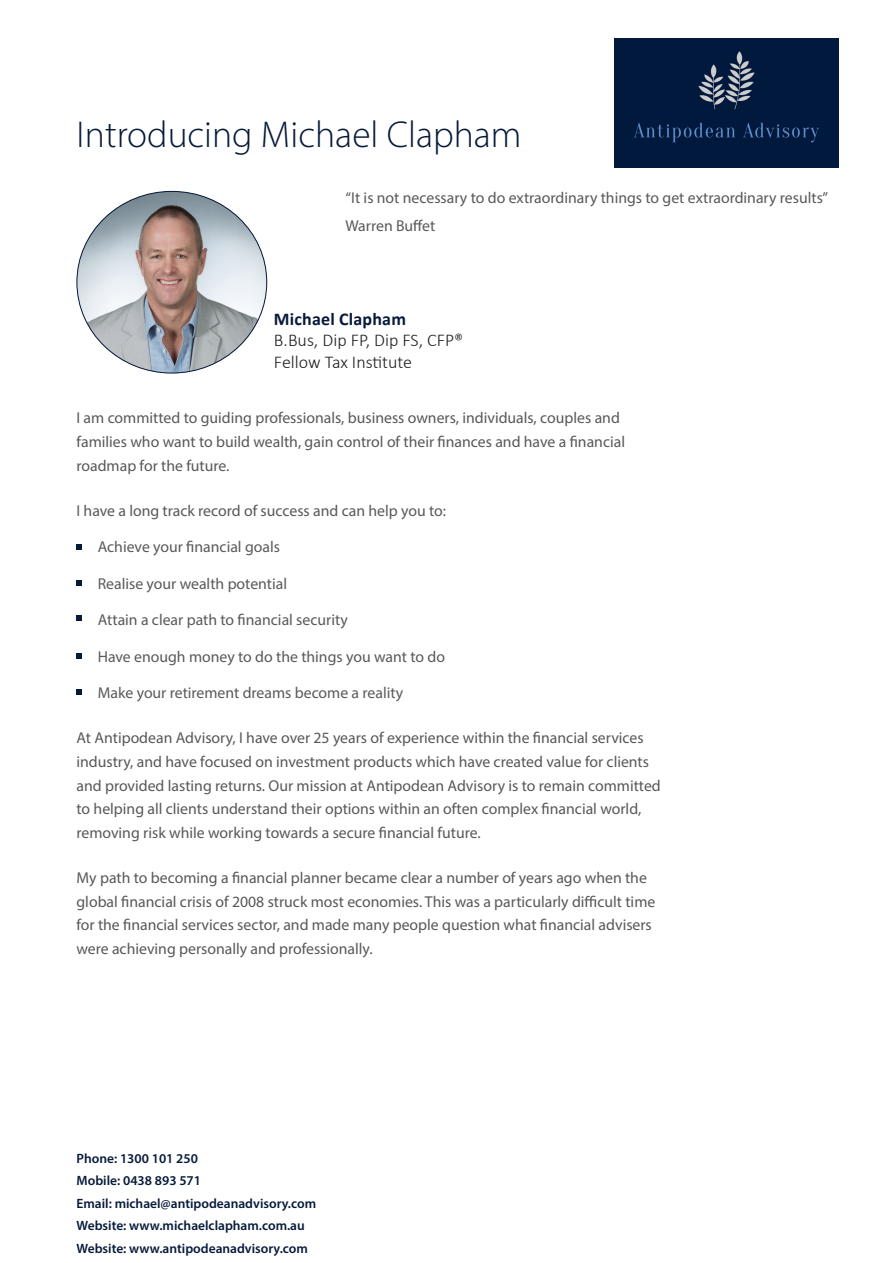
<style>
.page{position:relative;width:893px;height:1263px;background:#fff}
.page>*{position:absolute;margin:0;border:0;box-sizing:border-box;transform-origin:0 0}
.t1{font:300 37.5px "Myriad Pro";color:#071a3a}
.t2{font:300 18px "Calibri";color:#231f20}
.t3{font:700 18px "Calibri";letter-spacing:.01em;color:#071a3a}
.t4{font:15.75px/23.7px "Myriad Pro";color:#57585a}
.t5{font:15.75px "Myriad Pro";color:#58595b}
.t6{font:600 13.5px "Myriad Pro";color:#071a3a}
</style>
<div class="page">
<svg style="left:76px;top:544px;width:6px;height:5px"></svg>
<svg style="left:76px;top:580px;width:6px;height:6px"></svg>
<svg style="left:76px;top:616px;width:6px;height:5px"></svg>
<svg style="left:76px;top:653px;width:6px;height:6px"></svg>
<img style="left:77px;top:191px;width:190px;height:182px">
<svg style="left:76px;top:689px;width:6px;height:5px"></svg>
<img style="left:614px;top:38px;width:225px;height:130px">
<p class="t1" style="left:76px;top:112px;width:447px">Introducing Michael Clapham</p>
<p class="t5" style="left:345px;top:188px;width:484px">“It is not necessary to do extraordinary things to get extraordinary results”</p>
<p class="t5" style="left:345px;top:216px;width:91px">Warren Buffet</p>
<p class="t3" style="left:274px;top:306px;width:134px">Michael Clapham</p>
<p class="t2" style="left:274px;top:329px;width:191px">B.Bus, Dip FP, Dip FS, CFP®</p>
<p class="t2" style="left:274px;top:351px;width:140px">Fellow Tax Institute</p>
<p class="t4" style="left:76px;top:406px;width:550px">I am committed to guiding professionals, business owners, individuals, couples and families who want to build wealth, gain control of their finances and have a financial roadmap for the future.</p>
<p class="t4" style="left:76px;top:498px;width:371px">I have a long track record of success and can help you to:</p>
<p class="t5" style="left:98px;top:537px;width:184px">Achieve your financial goals</p>
<p class="t5" style="left:98px;top:574px;width:191px">Realise your wealth potential</p>
<p class="t5" style="left:98px;top:610px;width:252px">Attain a clear path to financial security</p>
<p class="t5" style="left:98px;top:647px;width:349px">Have enough money to do the things you want to do</p>
<p class="t5" style="left:98px;top:683px;width:307px">Make your retirement dreams become a reality</p>
<p class="t4" style="left:76px;top:726px;width:586px">At Antipodean Advisory, I have over 25 years of experience within the financial services industry, and have focused on investment products which have created value for clients and provided lasting returns. Our mission at Antipodean Advisory is to remain committed to helping all clients understand their options within an often complex financial world, removing risk while working towards a secure financial future.</p>
<p class="t4" style="left:76px;top:865px;width:580px">My path to becoming a financial planner became clear a number of years ago when the global financial crisis of 2008 struck most economies. This was a particularly difficult time for the financial services sector, and made many people question what financial advisers were achieving personally and professionally.</p>
<p class="t6" style="left:76px;top:1149px;width:123px">Phone: 1300 101 250</p>
<p class="t6" style="left:76px;top:1172px;width:126px">Mobile: 0438 893 571</p>
<p class="t6" style="left:76px;top:1194px;width:241px">Email: michael@antipodeanadvisory.com</p>
<p class="t6" style="left:76px;top:1217px;width:230px">Website: www.michaelclapham.com.au</p>
<p class="t6" style="left:76px;top:1239px;width:233px">Website: www.antipodeanadvisory.com</p>
</div>
